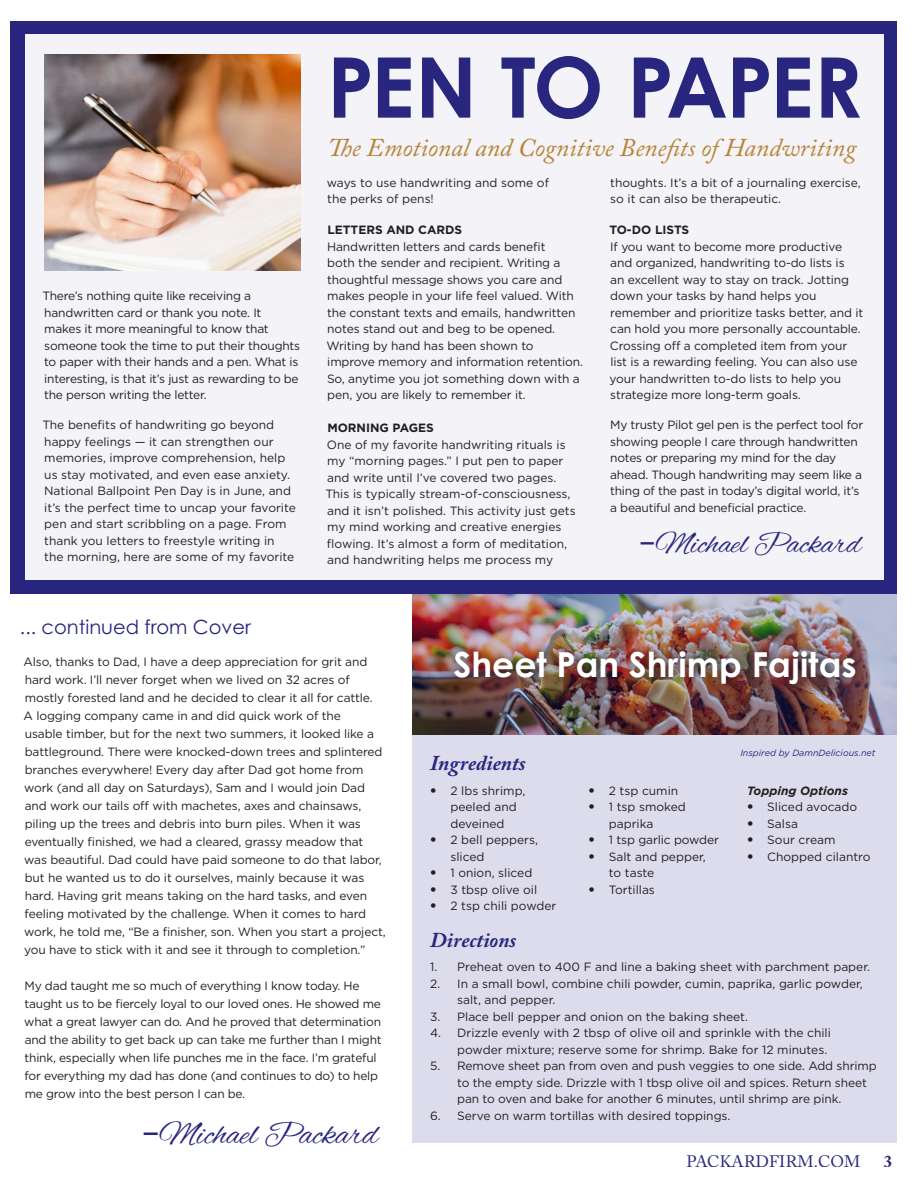
<style>
.page{position:relative;width:918px;height:1188px;background:#fff}
.page>*{position:absolute;margin:0;border:0;box-sizing:border-box;transform-origin:0 0}
.t1{font:700 83.7px "Century Gothic Pro";letter-spacing:-.03em;color:#28267f}
.t2{font:700 34.5px "Century Gothic Pro";color:#fff}
.t3{font:33.45px "Alex Brush";color:#28267f}
.t4{font:31.5px "Alex Brush";color:#28267f}
.t5{font:italic 25.5px "Adobe Caslon Pro";color:#b78232}
.t6{font:italic 700 21px "Adobe Caslon Pro";color:#28267f}
.t7{font:19.5px "Century Gothic Pro";color:#28267f}
.t8{font:16.5px "Adobe Caslon Pro";letter-spacing:.015em;color:#28267f}
.t9{font:700 16.5px "Adobe Caslon Pro";color:#28267f}
.body{font:12px/16.5px "Gotham";letter-spacing:-.01em;color:#231f20}
.Parapgrah_Header{font:700 12px "Gotham";color:#231f20}
.body-2{font:italic 700 12px "Gotham";color:#231f20}
.body-3{font:italic 9px "Gotham";color:#28267f}
.s1{font-family:"Open Sans"}
.s2{font-family:"Avenir LT Std";font-weight:500;font-size:12.75px}
</style>
<div class="page">
<div style="left:11px;top:15px;width:887px;height:579px;background:#28267f"></div>
<div style="left:25px;top:35px;width:858px;height:545px;background:#f4f3f8"></div>
<div style="left:412px;top:621px;width:486px;height:522px;background:#dddcec"></div>
<img style="left:412px;top:594px;width:486px;height:140px">
<div style="left:446px;top:642px;width:419px;height:51px;background:#231f20;opacity:.45"></div>
<img style="left:44px;top:55px;width:256px;height:215px">
<div style="left:0;top:0;width:918px;height:20px;background:#fff"></div>
<p class="body" style="left:42px;top:287px;width:259px">There’s nothing quite like receiving a handwritten card or thank you note. It<br>makes it more meaningful to know that someone took the time to put their thoughts to paper with their hands and a pen. What is interesting, is that it’s just as rewarding to be the person writing the letter.</p>
<p class="body" style="left:42px;top:416px;width:255px">The benefits of handwriting go beyond happy feelings — it can strengthen our memories, improve comprehension, help us stay motivated, and even ease anxiety.<br>National Ballpoint Pen Day is in June, and it’s the perfect time to uncap your favorite pen and start scribbling on a page. From thank you letters to freestyle writing in<br>the morning, here are some of my favorite</p>
<p class="t7" style="left:20px;top:615px;width:232px">... continued from Cover</p>
<p class="t1" style="left:327px;top:35px;width:537px">PEN TO PAPER</p>
<p class="t5" style="left:327px;top:132px;width:530px">The Emotional and Cognitive Benefits of Handwriting</p>
<p class="body" style="left:327px;top:174px;width:224px">ways to use handwriting and some of the perks of pens!</p>
<p class="Parapgrah_Header" style="left:327px;top:222px;width:136px">LETTERS AND CARDS</p>
<p class="body" style="left:326px;top:238px;width:258px">Handwritten letters and cards benefit<br>both the sender and recipient. Writing a thoughtful message shows you care and makes people in your life feel valued. With the constant texts and emails, handwritten notes stand out and beg to be opened.<br>Writing by hand has been shown to improve memory and information retention.<br>So, anytime you jot something down with a pen, you are likely to remember it.</p>
<p class="Parapgrah_Header" style="left:327px;top:420px;width:108px">MORNING PAGES</p>
<p class="body" style="left:325px;top:436px;width:252px">One of my favorite handwriting rituals is my “morning pages.” I put pen to paper and write until I’ve covered two pages.<br>This is typically stream-of-consciousness, and it isn’t polished. This activity just gets my mind working and creative energies flowing. It’s almost a form of meditation, and handwriting helps me process my</p>
<p class="body" style="left:610px;top:174px;width:252px">thoughts. It’s a bit of a journaling exercise, so it can also be therapeutic.</p>
<p class="Parapgrah_Header" style="left:609px;top:222px;width:81px">TO-DO LISTS</p>
<p class="body" style="left:610px;top:238px;width:255px">If you want to become more productive and organized, handwriting to-do lists is<br>an excellent way to stay on track. Jotting down your tasks by hand helps you remember and prioritize tasks better, and it can hold you more personally accountable.<br>Crossing off a completed item from your list is a rewarding feeling. You can also use your handwritten to-do lists to help you strategize more long-term goals.</p>
<p class="body" style="left:610px;top:416px;width:255px">My trusty Pilot gel pen is the perfect tool for showing people I care through handwritten notes or preparing my mind for the day ahead. Though handwriting may seem like a thing of the past in today’s digital world, it’s a beautiful and beneficial practice.</p>
<p class="t4" style="left:640px;top:526px;width:224px"><span class="s1">–</span>Michael Packard</p>
<p class="body" style="left:24px;top:652px;width:364px;line-height:18px">Also, thanks to Dad, I have a deep appreciation for grit and hard work. I’ll never forget when we lived on 32 acres of mostly forested land and he decided to clear it all for cattle.<br>A logging company came in and did quick work of the<br>usable timber, but for the next two summers, it looked like a battleground. There were knocked-down trees and splintered branches everywhere! Every day after Dad got home from work (and all day on Saturdays), Sam and I would join Dad and work our tails off with machetes, axes and chainsaws, piling up the trees and debris into burn piles. When it was eventually finished, we had a cleared, grassy meadow that was beautiful. Dad could have paid someone to do that labor, but he wanted us to do it ourselves, mainly because it was hard. Having grit means taking on the hard tasks, and even feeling motivated by the challenge. When it comes to hard work, he told me, “Be a finisher, son. When you start a project, you have to stick with it and see it through to completion.”</p>
<p class="body" style="left:24px;top:976px;width:359px;line-height:18px">My dad taught me so much of everything I know today. He taught us to be fiercely loyal to our loved ones. He showed me what a great lawyer can do. And he proved that determination and the ability to get back up can take me further than I might think, especially when life punches me in the face. I’m grateful for everything my dad has done (and continues to do) to help me grow into the best person I can be.</p>
<p class="t3" style="left:143px;top:1115px;width:238px"><span class="s1">–</span>Michael Packard</p>
<p class="t2" style="left:454px;top:643px;width:404px">Sheet Pan Shrimp Fajitas</p>
<p class="t6" style="left:430px;top:751px;width:97px">Ingredients</p>
<p class="body" style="left:450px;top:782px;width:77px;text-indent:-20px"><span class="s2">•</span> 2 lbs shrimp, peeled and deveined</p>
<p class="body" style="left:450px;top:831px;width:89px;text-indent:-20px"><span class="s2">•</span> 2 bell peppers, sliced</p>
<p class="body" style="left:430px;top:864px;width:104px"><span class="s2">•</span> 1 onion, sliced</p>
<p class="body" style="left:430px;top:881px;width:109px"><span class="s2">•</span> 3 tbsp olive oil</p>
<p class="body" style="left:430px;top:897px;width:128px"><span class="s2">•</span> 2 tsp chili powder</p>
<p class="t6" style="left:430px;top:927px;width:88px">Directions</p>
<p class="body" style="left:589px;top:782px;width:91px"><span class="s2">•</span> 2 tsp cumin</p>
<p class="body" style="left:609px;top:798px;width:79px;text-indent:-20px"><span class="s2">•</span> 1 tsp smoked paprika</p>
<p class="body" style="left:589px;top:831px;width:132px"><span class="s2">•</span> 1 tsp garlic powder</p>
<p class="body" style="left:609px;top:848px;width:98px;text-indent:-20px"><span class="s2">•</span> Salt and pepper, to taste</p>
<p class="body" style="left:589px;top:881px;width:68px"><span class="s2">•</span> Tortillas</p>
<p class="body-3" style="left:740px;top:747px;width:137px">Inspired by DamnDelicious.net</p>
<p class="body-2" style="left:747px;top:782px;width:103px">Topping Options</p>
<p class="body" style="left:747px;top:798px;width:112px"><span class="s2">•</span> Sliced avocado</p>
<p class="body" style="left:747px;top:815px;width:52px"><span class="s2">•</span> Salsa</p>
<p class="body" style="left:747px;top:831px;width:90px"><span class="s2">•</span> Sour cream</p>
<p class="body" style="left:747px;top:848px;width:125px"><span class="s2">•</span> Chopped cilantro</p>
<p class="body" style="left:430px;top:958px;width:441px">1. Preheat oven to 400 F and line a baking sheet with parchment paper.</p>
<p class="body" style="left:457px;top:975px;width:407px;text-indent:-27px">2. In a small bowl, combine chili powder, cumin, paprika, garlic powder, salt, and pepper.</p>
<p class="body" style="left:430px;top:1008px;width:319px">3. Place bell pepper and onion on the baking sheet.</p>
<p class="body" style="left:457px;top:1024px;width:375px;text-indent:-27px">4. Drizzle evenly with 2 tbsp of olive oil and sprinkle with the chili powder mixture; reserve some for shrimp. Bake for 12 minutes.</p>
<p class="body" style="left:457px;top:1057px;width:421px;text-indent:-27px">5. Remove sheet pan from oven and push veggies to one side. Add shrimp to the empty side. Drizzle with 1 tbsp olive oil and spices. Return sheet pan to oven and bake for another 6 minutes, until shrimp are pink.</p>
<p class="body" style="left:430px;top:1107px;width:302px">6. Serve on warm tortillas with desired toppings.</p>
<p class="t8" style="left:686px;top:1152px;width:175px">PACKARDFIRM.COM</p>
<p class="t9" style="left:884px;top:1152px;width:10px">3</p>
</div>
